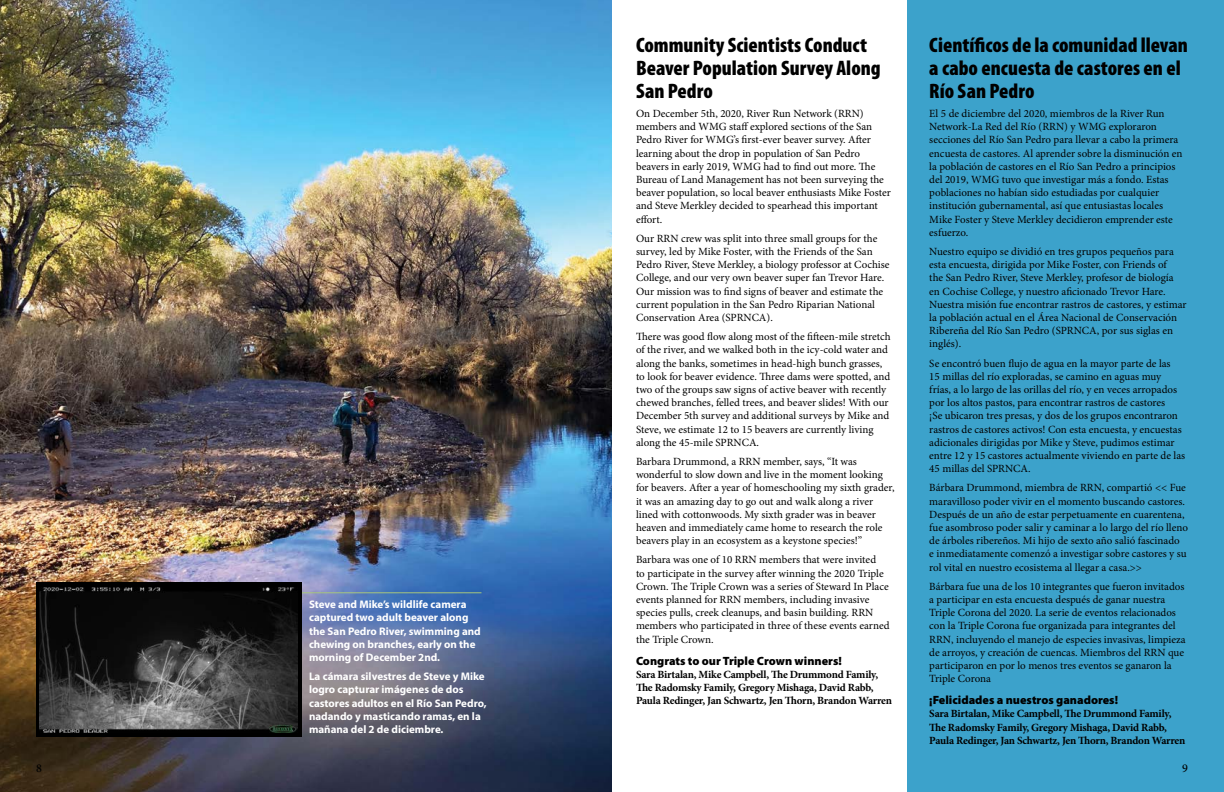
<style>
.page{position:relative;width:1224px;height:792px;background:#fff}
.page>*{position:absolute;margin:0;border:0;box-sizing:border-box;transform-origin:0 0}
.t1{font:900 condensed 21px/23px "Myriad Pro";color:#000}
.t2{font:900 12px "Myriad Pro";color:#000}
.t3{font:500 12px "Minion Pro";color:#000}
.t4{font:11px/13.2px "Minion Pro";color:#000}
.t5{font:700 11px/13.2px "Minion Pro";letter-spacing:-.02em;color:#000}
.t6{font:700 11px/13.2px "Myriad Pro";color:#fff}
</style>
<div class="page">
<img style="left:0;top:0;width:612px;height:792px">
<div style="left:907px;top:0;width:317px;height:792px;background:#3ca2cb"></div>
<hr style="left:298px;top:593px;width:183px;height:1px;background:#a8c67d">
<div style="left:36px;top:582px;width:266px;height:155px;background:#000"></div>
<img style="left:39px;top:587px;width:259px;height:146px">
<p class="t6" style="left:309px;top:597px;width:173px">Steve and Mike’s wildlife camera captured two adult beaver along the San Pedro River, swimming and chewing on branches, early on the morning of December 2nd.</p>
<p class="t6" style="left:309px;top:669px;width:179px">La cámara silvestres de Steve y Mike logro capturar imágenes de dos castores adultos en el Río San Pedro, nadando y masticando ramas, en la mañana del 2 de diciembre.</p>
<h1 class="t1" style="left:636px;top:33px;width:246px">Community Scientists Conduct<br>Beaver Population Survey Along<br>San Pedro</h1>
<p class="t4" style="left:636px;top:107px;width:256px">On December 5th, 2020, River Run Network (RRN) members and WMG staff explored sections of the San Pedro River for WMG’s first-ever beaver survey. After learning about the drop in population of San Pedro beavers in early 2019, WMG had to find out more. The Bureau of Land Management has not been surveying the beaver population, so local beaver enthusiasts Mike Foster and Steve Merkley decided to spearhead this important effort.</p>
<p class="t4" style="left:636px;top:232px;width:255px">Our RRN crew was split into three small groups for the survey, led by Mike Foster, with the Friends of the San Pedro River, Steve Merkley, a biology professor at Cochise College, and our very own beaver super fan Trevor Hare.<br>Our mission was to find signs of beaver and estimate the current population in the San Pedro Riparian National Conservation Area (SPRNCA).</p>
<p class="t4" style="left:636px;top:330px;width:256px">There was good flow along most of the fifteen-mile stretch of the river, and we walked both in the icy-cold water and along the banks, sometimes in head-high bunch grasses, to look for beaver evidence. Three dams were spotted, and two of the groups saw signs of active beaver with recently chewed branches, felled trees, and beaver slides! With our December 5th survey and additional surveys by Mike and Steve, we estimate 12 to 15 beavers are currently living along the 45-mile SPRNCA.</p>
<p class="t4" style="left:636px;top:455px;width:260px">Barbara Drummond, a RRN member, says, “It was wonderful to slow down and live in the moment looking for beavers. After a year of homeschooling my sixth grader, it was an amazing day to go out and walk along a river lined with cottonwoods. My sixth grader was in beaver heaven and immediately came home to research the role beavers play in an ecosystem as a keystone species!”</p>
<p class="t4" style="left:636px;top:553px;width:255px">Barbara was one of 10 RRN members that were invited<br>to participate in the survey after winning the 2020 Triple Crown. The Triple Crown was a series of Steward In Place events planned for RRN members, including invasive species pulls, creek cleanups, and basin building. RRN members who participated in three of these events earned the Triple Crown.</p>
<p class="t2" style="left:636px;top:652px;width:207px">Congrats to our Triple Crown winners!</p>
<p class="t5" style="left:636px;top:667px;width:258px">Sara Birtalan, Mike Campbell, The Drummond Family,<br>The Radomsky Family, Gregory Mishaga, David Rabb,<br>Paula Redinger, Jan Schwartz, Jen Thorn, Brandon Warren</p>
<h1 class="t1" style="left:929px;top:33px;width:260px">Científicos de la comunidad llevan a cabo encuesta de castores en el<br>Río San Pedro</h1>
<p class="t4" style="left:929px;top:107px;width:255px">El 5 de diciembre del 2020, miembros de la River Run Network-La Red del Río (RRN) y WMG exploraron secciones del Río San Pedro para llevar a cabo la primera encuesta de castores. Al aprender sobre la disminución en la población de castores en el Río San Pedro a principios del 2019, WMG tuvo que investigar más a fondo. Estas poblaciones no habían sido estudiadas por cualquier institución gubernamental, así que entusiastas locales Mike Foster y Steve Merkley decidieron emprender este esfuerzo.</p>
<p class="t4" style="left:929px;top:245px;width:259px">Nuestro equipo se dividió en tres grupos pequeños para esta encuesta, dirigida por Mike Foster, con Friends of<br>the San Pedro River, Steve Merkley, profesor de biología en Cochise College, y nuestro aficionado Trevor Hare.<br>Nuestra misión fue encontrar rastros de castores, y estimar la población actual en el Área Nacional de Conservación Ribereña del Río San Pedro (SPRNCA, por sus siglas en inglés).</p>
<p class="t4" style="left:929px;top:356px;width:257px">Se encontró buen flujo de agua en la mayor parte de las<br>15 millas del río exploradas, se camino en aguas muy frías, a lo largo de las orillas del río, y en veces arropados por los altos pastos, para encontrar rastros de castores<br>¡Se ubicaron tres presas, y dos de los grupos encontraron rastros de castores activos! Con esta encuesta, y encuestas adicionales dirigidas por Mike y Steve, pudimos estimar entre 12 y 15 castores actualmente viviendo en parte de las 45 millas del SPRNCA.</p>
<p class="t4" style="left:929px;top:481px;width:260px">Bárbara Drummond, miembra de RRN, compartió &lt;&lt; Fue maravilloso poder vivir en el momento buscando castores.<br>Después de un año de estar perpetuamente en cuarentena, fue asombroso poder salir y caminar a lo largo del río lleno de árboles ribereños. Mi hijo de sexto año salió fascinado<br>e inmediatamente comenzó a investigar sobre castores y su rol vital en nuestro ecosistema al llegar a casa.&gt;&gt;</p>
<p class="t4" style="left:929px;top:580px;width:258px">Bárbara fue una de los 10 integrantes que fueron invitados a participar en esta encuesta después de ganar nuestra Triple Corona del 2020. La serie de eventos relacionados con la Triple Corona fue organizada para integrantes del RRN, incluyendo el manejo de especies invasivas, limpieza de arroyos, y creación de cuencas. Miembros del RRN que participaron en por lo menos tres eventos se ganaron la Triple Corona</p>
<p class="t2" style="left:929px;top:692px;width:190px">¡Felicidades a nuestros ganadores!</p>
<p class="t5" style="left:929px;top:707px;width:258px">Sara Birtalan, Mike Campbell, The Drummond Family,<br>The Radomsky Family, Gregory Mishaga, David Rabb,<br>Paula Redinger, Jan Schwartz, Jen Thorn, Brandon Warren</p>
<p class="t3" style="left:36px;top:760px;width:7px">8</p>
<p class="t3" style="left:1182px;top:760px;width:7px">9</p>
</div>
